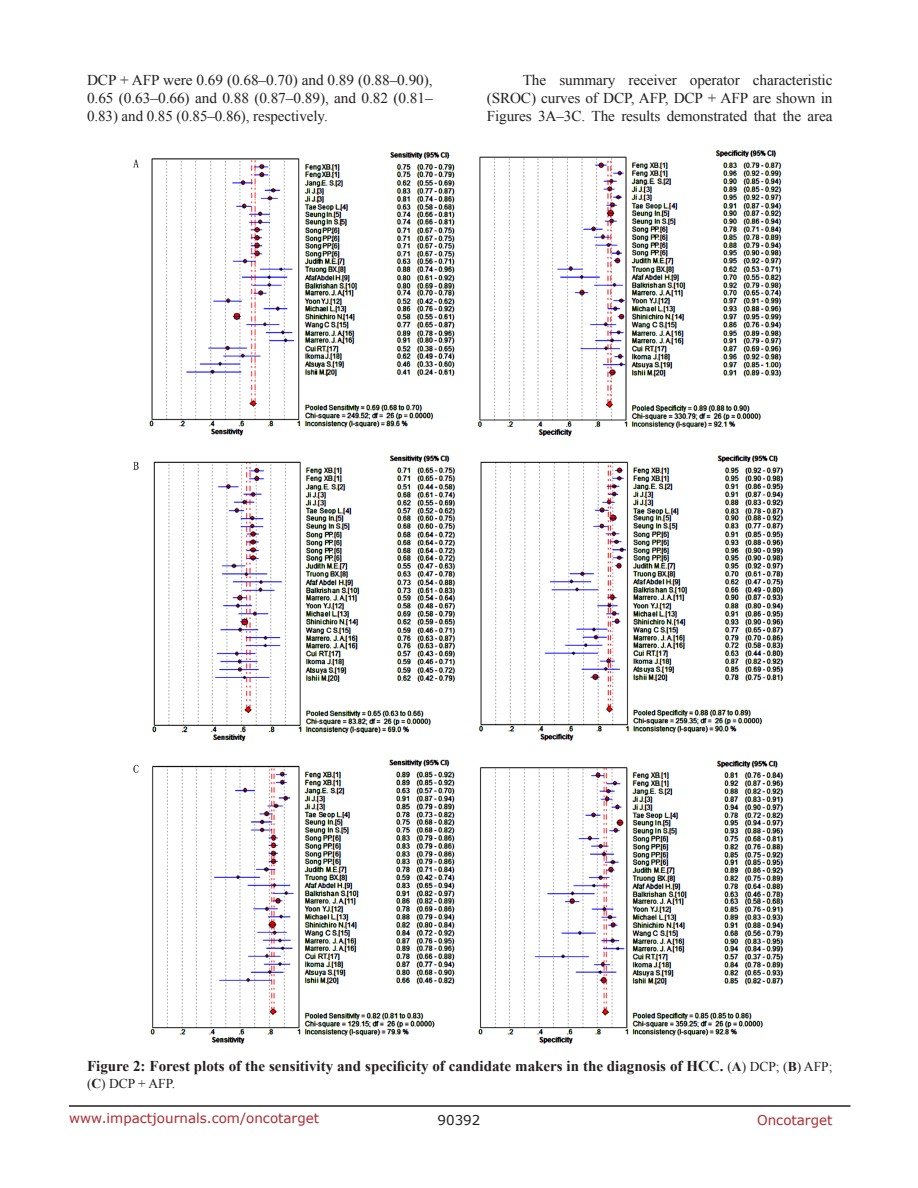
<style>
.page{position:relative;width:918px;height:1188px;background:#fff}
.page>*{position:absolute;margin:0;border:0;box-sizing:border-box;transform-origin:0 0}
.BodyText{font:15px/18px "Times New Roman";letter-spacing:-.005em;color:#231f20;text-align:justify}
.FigureText{font:700 15px "Times New Roman";color:#231f20}
.t1{font:13.5px "Verdana";color:#ac2b31}
.FigureText-2{font:13.5px "Times New Roman";color:#231f20}
.t2{font:13.5px "Verdana";color:#231f20}
.s1{font-weight:400;font-size:13.5px}
.s2{font-size:13.5px}
.s3{font-weight:700}
</style>
<div class="page">
<hr style="left:69px;top:1105px;width:781px;height:2px;background:#231f20">
<img style="left:134px;top:150px;width:649px;height:893px">
<p class="BodyText" style="left:87px;top:71px;width:347px">DCP + AFP were 0.69 (0.68–0.70) and 0.89 (0.88–0.90), 0.65 (0.63–0.66) and 0.88 (0.87–0.89), and 0.82 (0.81– 0.83) and 0.85 (0.85–0.86), respectively.</p>
<p class="BodyText" style="left:487px;top:71px;width:347px;text-indent:36px">The summary receiver operator characteristic (SROC) curves of DCP, AFP, DCP + AFP are shown in Figures 3A–3C. The results demonstrated that the area</p>
<p class="FigureText" style="left:87px;top:1056px;width:747px">Figure 2: Forest plots of the sensitivity and specificity of candidate makers in the diagnosis of HCC. <span class="s1">(</span><span class="s2">A</span><span class="s1">) DCP; (</span><span class="s2">B</span><span class="s1">) AFP;</span></p>
<p class="FigureText-2" style="left:87px;top:1074px;width:90px">(<span class="s3">C</span>) DCP + AFP.</p>
<p class="t1" style="left:69px;top:1109px;width:252px">www.impactjournals.com/oncotarget</p>
<p class="t2" style="left:438px;top:1111px;width:44px">90392</p>
<p class="t1" style="left:757px;top:1111px;width:77px">Oncotarget</p>
</div>
